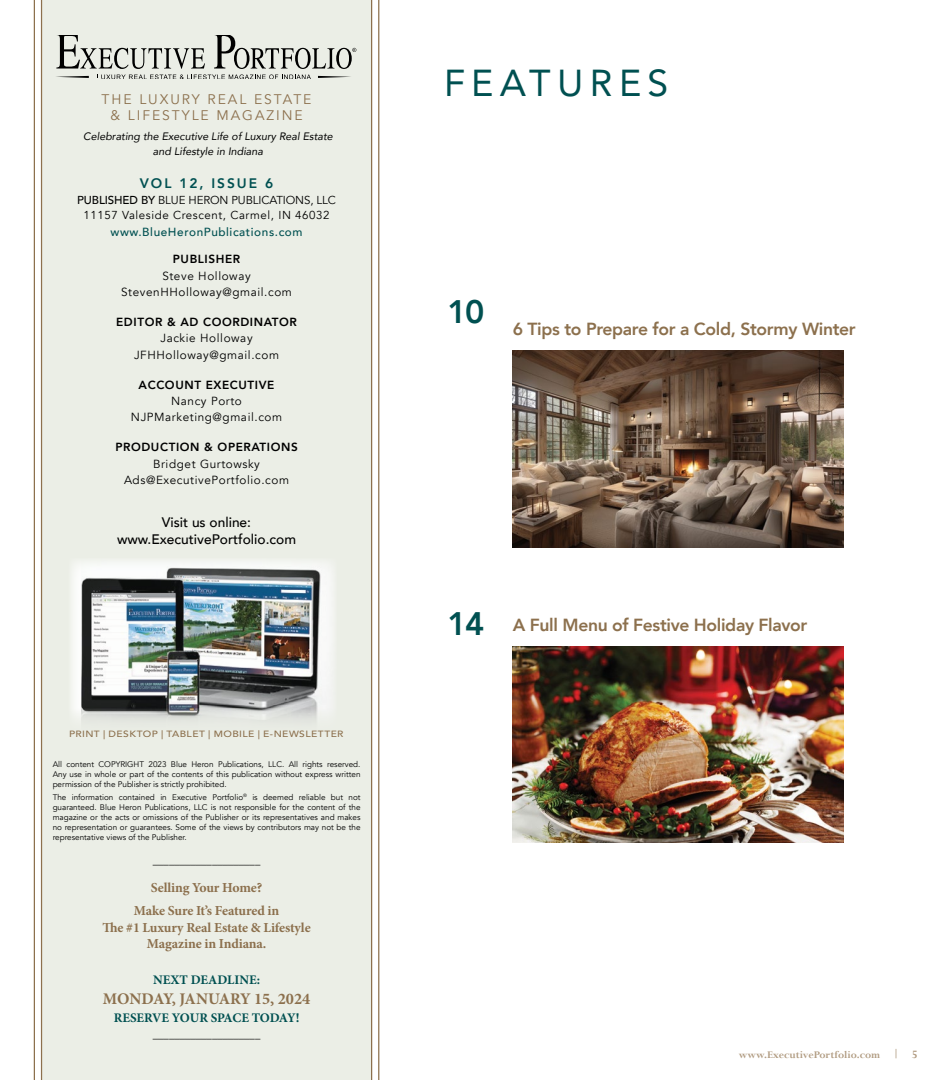
<style>
.page{position:relative;width:945px;height:1080px;background:#fff}
.page>*{position:absolute;margin:0;border:0;box-sizing:border-box;transform-origin:0 0}
.t1{font:37.5px "Avenir";letter-spacing:.17em;color:#005051}
.t2{font:800 17.5px "Avenir";letter-spacing:-.02em;color:#8c704d}
.t3{font:700 16.25px "Minion Pro";color:#8c704d}
.t4{font:13.88px/16.6px "Avenir";letter-spacing:.14em;color:#8c704d;text-align:center}
.t5{font:700 13.75px/23.8px "Minion Pro";letter-spacing:-.01em;color:#8c704d;text-align:center}
.t6{font:500 13.75px/17.5px "Avenir";color:#000;text-align:center}
.t7{font:800 13.75px "Avenir";letter-spacing:.14em;color:#005051}
.t8{font:700 13.12px "Minion Pro";letter-spacing:-.005em;color:#005051}
.t9{font:11.75px/16.4px "Avenir";letter-spacing:.05em;color:#000;text-align:center}
.t10{font:800 11.75px "Avenir";letter-spacing:.05em;color:#000}
.t11{font:500 11.75px "Avenir";letter-spacing:.05em;color:#005051}
.t12{font:11.5px/15px "Avenir";letter-spacing:.05em;color:#000;text-align:center}
.t13{font:700 11.38px "Perpetua";color:#b29d83}
.t14{font:italic 10.75px/15.1px "Avenir";color:#000;text-align:center}
.t15{font:10.75px "Adobe Caslon Pro";color:#000}
.t16{font:500 9px "Avenir LT Std";letter-spacing:.04em;color:#8c704d;scale:1.14 1}
.t17{font:8.12px/10px "Avenir";color:#000;text-align:justify}
.s1{font-weight:500}
.s2{font-size:32.5px;color:#005051}
.s3{font-size:12.62px}
</style>
<div class="page">
<div style="left:42px;top:0;width:330px;height:1080px;background:#ebeee6"></div>
<hr style="left:34px;top:0;width:1px;height:1080px;background:#8c704d">
<hr style="left:41px;top:0;width:1px;height:1080px;background:#8c704d">
<hr style="left:371px;top:0;width:1px;height:1080px;background:#8c704d">
<hr style="left:378px;top:0;width:1px;height:1080px;background:#8c704d">
<div style="left:68px;top:558px;width:269px;height:182px;background:linear-gradient(to bottom,#fafaf8,#f3f5f0)"></div>
<img style="left:82px;top:558px;width:255px;height:182px">
<svg style="left:56px;top:35px;width:300px;height:43px"></svg>
<img style="left:513px;top:351px;width:330px;height:197px">
<img style="left:513px;top:646px;width:331px;height:197px">
<h3 class="t4" style="left:102px;top:91px;width:211px">THE LUXURY REAL ESTATE &amp; LIFESTYLE MAGAZINE</h3>
<h3 class="t14" style="left:83px;top:128px;width:251px">Celebrating the Executive Life of Luxury Real Estate and Lifestyle in Indiana</h3>
<h3 class="t7" style="left:140px;top:173px;width:135px">VOL 12, ISSUE 6</h3>
<h3 class="t12" style="left:77px;top:193px;width:260px"><span class="s1">PUBLISHED BY</span> BLUE HERON PUBLICATIONS, LLC<br>11157 Valeside Crescent, Carmel, IN 46032</h3>
<h3 class="t11" style="left:111px;top:222px;width:193px">www.BlueHeronPublications.com</h3>
<h3 class="t10" style="left:173px;top:250px;width:69px">PUBLISHER</h3>
<h3 class="t9" style="left:121px;top:268px;width:172px">Steve Holloway<br>StevenHHolloway@gmail.com</h3>
<h3 class="t10" style="left:116px;top:313px;width:182px">EDITOR &amp; AD COORDINATOR</h3>
<h3 class="t9" style="left:134px;top:330px;width:146px">Jackie Holloway<br>JFHHolloway@gmail.com</h3>
<h3 class="t10" style="left:139px;top:376px;width:137px">ACCOUNT EXECUTIVE</h3>
<h3 class="t9" style="left:131px;top:393px;width:153px">Nancy Porto<br>NJPMarketing@gmail.com</h3>
<h3 class="t10" style="left:115px;top:438px;width:184px">PRODUCTION &amp; OPERATIONS</h3>
<h3 class="t9" style="left:124px;top:456px;width:167px">Bridget Gurtowsky<br>Ads@ExecutivePortfolio.com</h3>
<h3 class="t6" style="left:117px;top:513px;width:181px">Visit us online: www.ExecutivePortfolio.com</h3>
<p class="t16" style="left:69px;top:728px;width:242px">PRINT | DESKTOP | TABLET | MOBILE | E-NEWSLETTER</p>
<p class="t17" style="left:53px;top:759px;width:309px">All content COPYRIGHT 2023 Blue Heron Publications, LLC. All rights reserved.<br>Any use in whole or part of the contents of this publication without express written permission of the Publisher is strictly prohibited.</p>
<p class="t17" style="left:53px;top:792px;width:309px">The information contained in Executive Portfolio<sup>®</sup> is deemed reliable but not guaranteed. Blue Heron Publications, LLC is not responsible for the content of the magazine or the acts or omissions of the Publisher or its representatives and makes no representation or guarantees. Some of the views by contributors may not be the representative views of the Publisher.</p>
<h3 class="t15" style="left:153px;top:858px;width:109px">––––––––––––––––––––</h3>
<h3 class="t5" style="left:134px;top:875px;width:147px">Selling Your Home?<br>Make Sure It’s Featured in</h3>
<h3 class="t5" style="left:103px;top:919px;width:210px;line-height:16.5px">The #1 Luxury Real Estate &amp; Lifestyle<br>Magazine in Indiana.</h3>
<h3 class="t8" style="left:153px;top:971px;width:108px">NEXT DEADLINE:</h3>
<h3 class="t3" style="left:103px;top:988px;width:209px">MONDAY, JANUARY 15, 2024</h3>
<h3 class="t8" style="left:114px;top:1008px;width:187px">RESERVE YOUR SPACE TODAY!</h3>
<h3 class="t15" style="left:153px;top:1032px;width:109px">––––––––––––––––––––</h3>
<h1 class="t1" style="left:444px;top:53px;width:226px">FEATURES</h1>
<h2 class="t2" style="left:448px;top:315px;width:410px"><sup>10</sup> 6 Tips to Prepare for a Cold, Stormy Winter</h2>
<h2 class="t2" style="left:448px;top:611px;width:361px"><span class="s2">14</span> A Full Menu of Festive Holiday Flavor</h2>
<h3 class="t13" style="left:739px;top:1047px;width:180px">www.ExecutivePortfolio.com | <span class="s3">5</span></h3>
</div>
